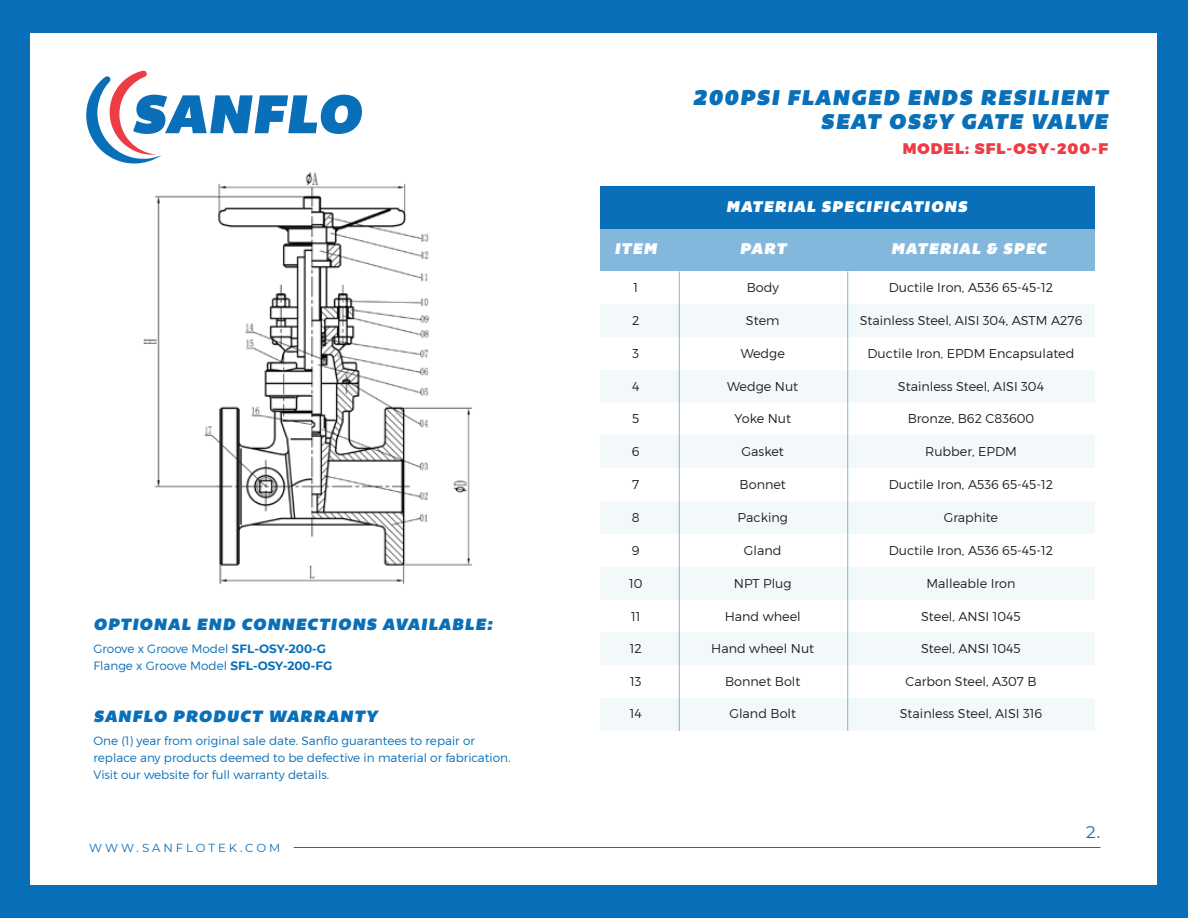
<style>
.page{position:relative;width:1188px;height:918px;background:#086fb8}
.page>*{position:absolute;margin:0;border:0;box-sizing:border-box;transform-origin:0 0}
.t1{font:italic 21.9px/24.5px "Bemio";letter-spacing:.07em;color:#086fb8;text-align:right}
.t2{font:italic 16.8px "Bemio";letter-spacing:.07em;color:#086fb8}
.t3{font:16.8px "Montserrat";color:#086fb8}
.t4{font:italic 15.9px "Bemio";letter-spacing:.07em;color:#fff}
.t5{font:900 15.3px "Montserrat";letter-spacing:.07em;color:#ee3c44}
.t6{font:300 12.75px "Montserrat";color:#231f20}
.t7{font:300 12px/17.1px "Montserrat";color:#086fb8}
.t8{font:11.7px "Montserrat";letter-spacing:.25em;color:#086fb8}
.s1{font-weight:700}
</style>
<div class="page">
<div style="left:31px;top:33px;width:1126px;height:852px;background:#fff"></div>
<hr style="left:294px;top:847px;width:806px;height:1px;background:#0d70b8">
<svg style="left:86px;top:70px;width:276px;height:92px"></svg>
<div style="left:600px;top:567px;width:494px;height:33px;background:#f3f8fb"></div>
<div style="left:600px;top:632px;width:494px;height:33px;background:#f3f8fb"></div>
<div style="left:600px;top:229px;width:494px;height:42px;background:#83b7db"></div>
<div style="left:600px;top:186px;width:494px;height:43px;background:#086fb8"></div>
<div style="left:600px;top:304px;width:494px;height:33px;background:#f3f8fb"></div>
<div style="left:600px;top:370px;width:494px;height:33px;background:#f3f8fb"></div>
<div style="left:600px;top:436px;width:494px;height:32px;background:#f3f8fb"></div>
<div style="left:600px;top:501px;width:494px;height:33px;background:#f3f8fb"></div>
<hr style="left:679px;top:271px;width:1px;height:460px;background:#086fb8">
<hr style="left:847px;top:271px;width:1px;height:460px;background:#086fb8">
<div style="left:600px;top:698px;width:494px;height:33px;background:#f3f8fb"></div>
<img style="left:121px;top:159px;width:352px;height:425px">
<h1 class="t1" style="left:693px;top:85px;width:416px">200PSI FLANGED ENDS RESILIENT<br>SEAT OS&amp;Y GATE VALVE</h1>
<p class="t5" style="left:903px;top:139px;width:207px">MODEL: SFL-OSY-200-F</p>
<p class="t4" style="left:726px;top:194px;width:242px">MATERIAL SPECIFICATIONS</p>
<p class="t4" style="left:614px;top:236px;width:44px">ITEM</p>
<p class="t4" style="left:740px;top:236px;width:48px">PART</p>
<p class="t4" style="left:891px;top:236px;width:157px">MATERIAL &amp; SPEC</p>
<h2 class="t2" style="left:93px;top:611px;width:400px">OPTIONAL END CONNECTIONS AVAILABLE:</h2>
<p class="t7" style="left:93px;top:640px;width:240px">Groove x Groove Model <span class="s1">SFL-OSY-200-G<br></span>Flange x Groove Model <span class="s1">SFL-OSY-200-FG</span></p>
<p class="t6" style="left:633px;top:280px;width:6px">1</p>
<p class="t6" style="left:747px;top:280px;width:34px">Body</p>
<p class="t6" style="left:632px;top:313px;width:9px">2</p>
<p class="t6" style="left:746px;top:313px;width:35px">Stem</p>
<p class="t6" style="left:632px;top:345px;width:8px">3</p>
<p class="t6" style="left:741px;top:345px;width:46px">Wedge</p>
<p class="t6" style="left:632px;top:378px;width:9px">4</p>
<p class="t6" style="left:727px;top:378px;width:73px">Wedge Nut</p>
<p class="t6" style="left:632px;top:411px;width:9px">5</p>
<p class="t6" style="left:734px;top:411px;width:58px">Yoke Nut</p>
<p class="t6" style="left:632px;top:444px;width:9px">6</p>
<p class="t6" style="left:742px;top:444px;width:44px">Gasket</p>
<p class="t6" style="left:632px;top:477px;width:9px">7</p>
<p class="t6" style="left:740px;top:477px;width:48px">Bonnet</p>
<p class="t6" style="left:632px;top:510px;width:9px">8</p>
<p class="t6" style="left:738px;top:510px;width:52px">Packing</p>
<p class="t6" style="left:889px;top:280px;width:166px">Ductile Iron, A536 65-45-12</p>
<p class="t6" style="left:860px;top:313px;width:224px">Stainless Steel, AISI 304, ASTM A276</p>
<p class="t6" style="left:868px;top:345px;width:208px">Ductile Iron, EPDM Encapsulated</p>
<p class="t6" style="left:898px;top:378px;width:148px">Stainless Steel, AISI 304</p>
<p class="t6" style="left:908px;top:411px;width:128px">Bronze, B62 C83600</p>
<p class="t6" style="left:925px;top:444px;width:93px">Rubber, EPDM</p>
<p class="t6" style="left:889px;top:477px;width:166px">Ductile Iron, A536 65-45-12</p>
<p class="t6" style="left:944px;top:510px;width:56px">Graphite</p>
<p class="t6" style="left:632px;top:542px;width:9px">9</p>
<p class="t6" style="left:744px;top:542px;width:39px">Gland</p>
<p class="t6" style="left:889px;top:542px;width:166px">Ductile Iron, A536 65-45-12</p>
<p class="t6" style="left:629px;top:575px;width:15px">10</p>
<p class="t6" style="left:734px;top:575px;width:59px">NPT Plug</p>
<p class="t6" style="left:926px;top:575px;width:91px">Malleable Iron</p>
<p class="t6" style="left:631px;top:608px;width:11px">11</p>
<p class="t6" style="left:725px;top:608px;width:78px">Hand wheel</p>
<p class="t6" style="left:921px;top:608px;width:101px">Steel, ANSI 1045</p>
<p class="t6" style="left:630px;top:640px;width:14px">12</p>
<p class="t6" style="left:711px;top:640px;width:105px">Hand wheel Nut</p>
<p class="t6" style="left:921px;top:640px;width:101px">Steel, ANSI 1045</p>
<p class="t6" style="left:630px;top:673px;width:13px">13</p>
<p class="t6" style="left:725px;top:673px;width:77px">Bonnet Bolt</p>
<p class="t6" style="left:905px;top:673px;width:133px">Carbon Steel, A307 B</p>
<h2 class="t2" style="left:93px;top:703px;width:285px">SANFLO PRODUCT WARRANTY</h2>
<p class="t6" style="left:630px;top:706px;width:14px">14</p>
<p class="t6" style="left:729px;top:706px;width:68px">Gland Bolt</p>
<p class="t6" style="left:900px;top:706px;width:144px">Stainless Steel, AISI 316</p>
<p class="t7" style="left:93px;top:732px;width:418px">One (1) year from original sale date. Sanflo guarantees to repair or replace any products deemed to be defective in material or fabrication.<br>Visit our website for full warranty details.</p>
<p class="t8" style="left:89px;top:840px;width:193px">WWW.SANFLOTEK.COM</p>
<h2 class="t3" style="left:1086px;top:821px;width:16px">2.</h2>
</div>
